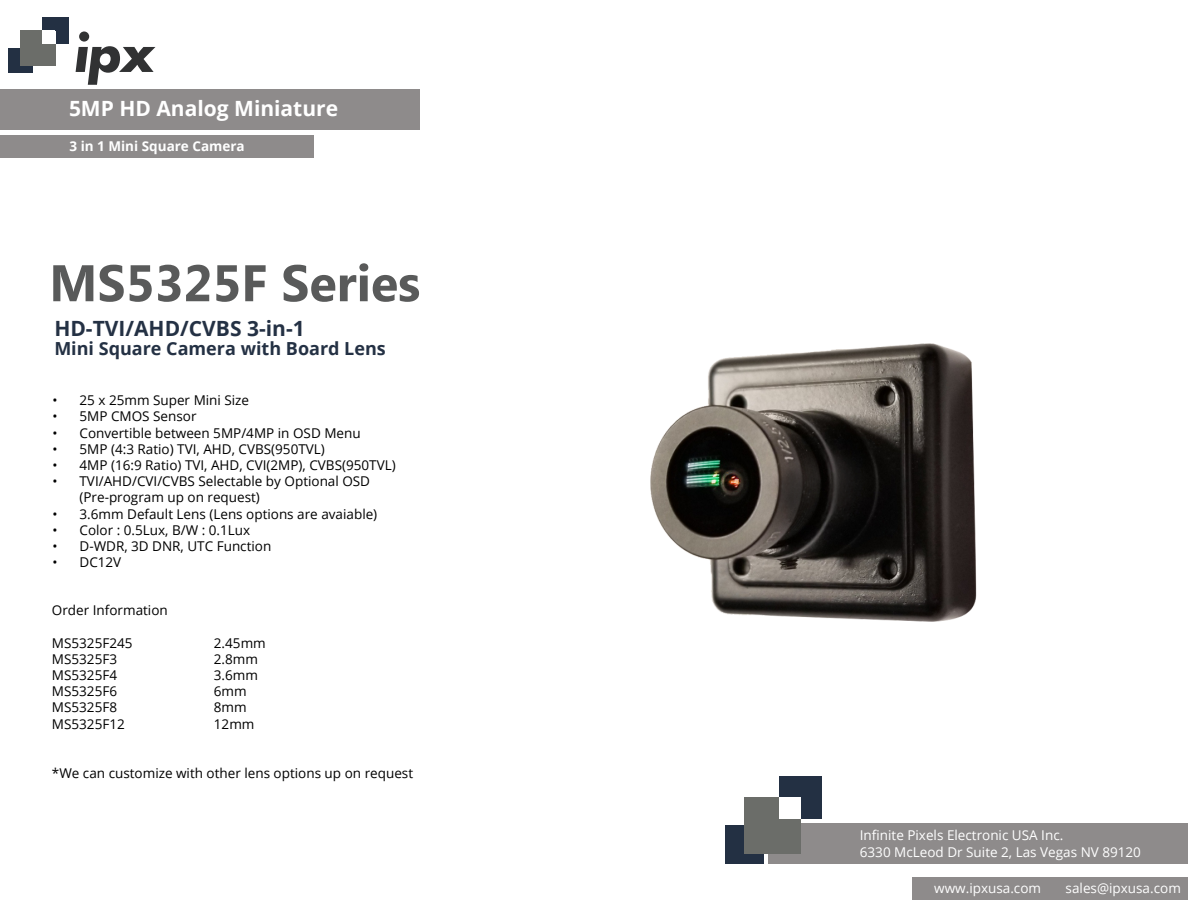
<style>
.page{position:relative;width:1188px;height:918px;background:#fff}
.page>*{position:absolute;margin:0;border:0;box-sizing:border-box;transform-origin:0 0}
.t1{font:700 51.45px "Microsoft New Tai Lue";color:#595a5a}
.t2{font:700 21px "Open Sans";color:#243144}
.t3{font:700 21px "Open Sans";color:#fff}
.t4{font:700 21px "Microsoft New Tai Lue";color:#fff}
.t5{font:700 18px "Open Sans";color:#243144}
.t6{font:13.5px/16.2px "Open Sans";color:#000}
.t7{font:13.5px/16.2px "Open Sans";color:#fff}
.t8{font:700 13.5px "Open Sans";color:#fff}
</style>
<div class="page">
<svg style="left:76px;top:32px;width:79px;height:53px"></svg>
<div style="left:8px;top:48px;width:24px;height:25px;background:#233043"></div>
<div style="left:20px;top:31px;width:36px;height:35px;background:#6b6d69"></div>
<div style="left:42px;top:17px;width:27px;height:27px;background:#233043"></div>
<div style="left:42px;top:31px;width:14px;height:13px;background:#fff"></div>
<div style="left:769px;top:824px;width:419px;height:40px;background:#8e8b8b"></div>
<div style="left:913px;top:878px;width:275px;height:22px;background:#8e8b8b"></div>
<div style="left:726px;top:826px;width:38px;height:38px;background:#233043"></div>
<div style="left:745px;top:798px;width:56px;height:56px;background:#6b6d69"></div>
<div style="left:780px;top:777px;width:42px;height:42px;background:#233043"></div>
<div style="left:780px;top:798px;width:21px;height:21px;background:#fff"></div>
<div style="left:0;top:89px;width:420px;height:41px;background:#8e8b8b"></div>
<div style="left:0;top:135px;width:313px;height:23px;background:#8e8b8b"></div>
<img style="left:651px;top:344px;width:326px;height:277px">
<h2 class="t3" style="left:69px;top:93px;width:271px">5MP HD Analog Miniature</h2>
<h2 class="t4" style="left:68px;top:97px;width:193px">IP Network Camera</h2>
<p class="t8" style="left:70px;top:136px;width:177px">3 in 1 Mini Square Camera</p>
<h1 class="t1" style="left:49px;top:254px;width:373px">MS5325F Series</h1>
<h2 class="t2" style="left:54px;top:314px;width:252px">HD-TVI/AHD/CVBS 3-in-1</h2>
<h3 class="t5" style="left:54px;top:336px;width:333px">Mini Square Camera with Board Lens</h3>
<p class="t6" style="left:53px;top:392px;width:198px">• 25 x 25mm Super Mini Size</p>
<p class="t6" style="left:53px;top:408px;width:146px">• 5MP CMOS Sensor</p>
<p class="t6" style="left:53px;top:424px;width:310px">• Convertible between 5MP/4MP in OSD Menu</p>
<p class="t6" style="left:53px;top:440px;width:274px">• 5MP (4:3 Ratio) TVI, AHD, CVBS(950TVL)</p>
<p class="t6" style="left:53px;top:457px;width:345px">• 4MP (16:9 Ratio) TVI, AHD, CVI(2MP), CVBS(950TVL)</p>
<p class="t6" style="left:80px;top:473px;width:292px;text-indent:-27px">• TVI/AHD/CVI/CVBS Selectable by Optional OSD (Pre-program up on request)</p>
<p class="t6" style="left:53px;top:505px;width:326px">• 3.6mm Default Lens (Lens options are avaiable)</p>
<p class="t6" style="left:53px;top:521px;width:199px">• Color : 0.5Lux, B/W : 0.1Lux</p>
<p class="t6" style="left:53px;top:538px;width:220px">• D-WDR, 3D DNR, UTC Function</p>
<p class="t6" style="left:53px;top:554px;width:70px">• DC12V</p>
<p class="t6" style="left:52px;top:602px;width:117px">Order Information</p>
<p class="t6" style="left:52px;top:634px;width:82px">MS5325F245</p>
<p class="t6" style="left:214px;top:634px;width:53px">2.45mm</p>
<p class="t6" style="left:52px;top:650px;width:67px">MS5325F3</p>
<p class="t6" style="left:214px;top:650px;width:46px">2.8mm</p>
<p class="t6" style="left:52px;top:667px;width:67px">MS5325F4</p>
<p class="t6" style="left:214px;top:667px;width:46px">3.6mm</p>
<p class="t6" style="left:52px;top:683px;width:67px">MS5325F6</p>
<p class="t6" style="left:214px;top:683px;width:34px">6mm</p>
<p class="t6" style="left:52px;top:699px;width:67px">MS5325F8</p>
<p class="t6" style="left:214px;top:699px;width:34px">8mm</p>
<p class="t6" style="left:52px;top:715px;width:74px">MS5325F12</p>
<p class="t6" style="left:214px;top:715px;width:42px">12mm</p>
<p class="t6" style="left:52px;top:765px;width:363px">*We can customize with other lens options up on request</p>
<p class="t7" style="left:860px;top:827px;width:283px">Infinite Pixels Electronic USA Inc.<br>6330 McLeod Dr Suite 2, Las Vegas NV 89120</p>
<p class="t7" style="left:934px;top:879px;width:108px">www.ipxusa.com</p>
<p class="t7" style="left:1066px;top:879px;width:117px">sales@ipxusa.com</p>
</div>
